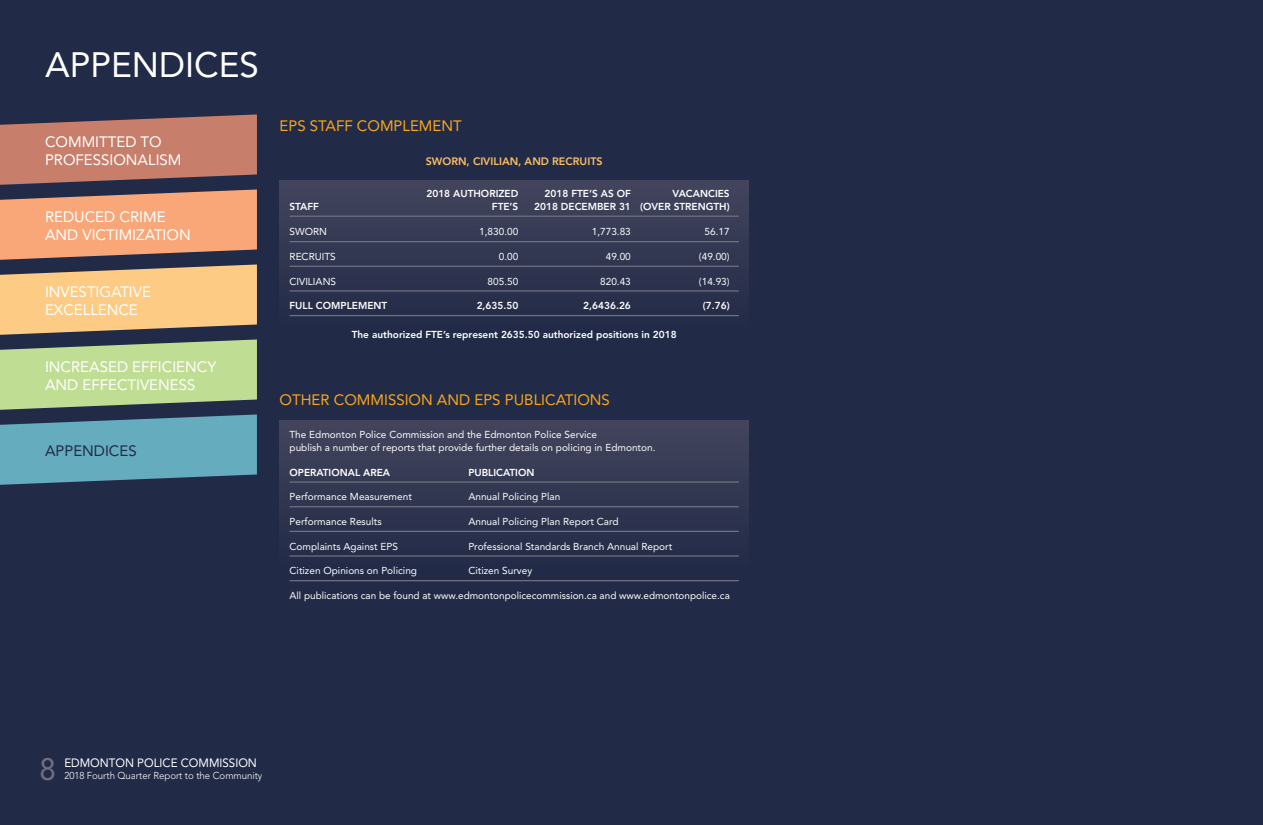
<style>
.page{position:relative;width:1263px;height:825px;background:#fff}
.page>*{position:absolute;margin:0;border:0;box-sizing:border-box;transform-origin:0 0}
.t1{font:35px "Avenir";color:#fff}
.t2{font:30.75px "Avenir";color:#716f83;scale:.96 1}
.t3{font:15px/18px "Avenir";color:#fff}
.t4{font:15px "Avenir";color:#faa61a}
.t5{font:15px "Avenir";color:#212b47}
.t6{font:12px "Avenir";color:#fff;scale:.96 1}
.t7{font:800 10.75px "Avenir";color:#fdbe64}
.t8{font:10px/13.4px "Avenir";color:#fff}
.t9{font:800 10px "Avenir";color:#fff}
.t10{font:300 10px "Avenir";color:#fff}
</style>
<div class="page">
<div style="left:0;top:0;width:1262px;height:825px;background:#212b47"></div>
<svg style="left:0;top:114px;width:257px;height:371px"></svg>
<div style="left:280px;top:420px;width:469px;height:165px;background:linear-gradient(to bottom,#42445c,#1f2845)"></div>
<div style="left:280px;top:180px;width:469px;height:165px;background:linear-gradient(to bottom,#42445c,#1f2945)"></div>
<hr style="left:289px;top:481px;width:450px;height:2px;background:#716f83">
<hr style="left:289px;top:506px;width:450px;height:1px;background:#716f83">
<hr style="left:289px;top:531px;width:450px;height:1px;background:#716f83">
<hr style="left:289px;top:555px;width:450px;height:2px;background:#716f83">
<hr style="left:289px;top:580px;width:450px;height:1px;background:#716f83">
<hr style="left:289px;top:216px;width:450px;height:1px;background:#716f83">
<hr style="left:289px;top:241px;width:450px;height:1px;background:#716f83">
<hr style="left:289px;top:266px;width:450px;height:1px;background:#716f83">
<hr style="left:289px;top:290px;width:450px;height:2px;background:#716f83">
<hr style="left:289px;top:315px;width:450px;height:1px;background:#716f83">
<h1 class="t1" style="left:45px;top:45px;width:216px">APPENDICES</h1>
<h3 class="t3" style="left:45px;top:133px;width:138px">COMMITTED TO<br>PROFESSIONALISM</h3>
<h3 class="t3" style="left:45px;top:208px;width:147px">REDUCED CRIME<br>AND VICTIMIZATION</h3>
<h3 class="t3" style="left:45px;top:282px;width:107px">INVESTIGATIVE<br>EXCELLENCE</h3>
<h3 class="t3" style="left:45px;top:358px;width:173px">INCREASED EFFICIENCY<br>AND EFFECTIVENESS</h3>
<h3 class="t5" style="left:45px;top:442px;width:93px">APPENDICES</h3>
<h3 class="t4" style="left:280px;top:117px;width:184px">EPS STAFF COMPLEMENT</h3>
<p class="t7" style="left:426px;top:155px;width:178px">SWORN, CIVILIAN, AND RECRUITS</p>
<p class="t9" style="left:426px;top:187px;width:93px">2018 AUTHORIZED</p>
<p class="t9" style="left:544px;top:187px;width:88px">2018 FTE’S AS OF</p>
<p class="t9" style="left:672px;top:187px;width:59px">VACANCIES</p>
<p class="t9" style="left:289px;top:201px;width:31px">STAFF</p>
<p class="t9" style="left:492px;top:201px;width:28px">FTE’S</p>
<p class="t9" style="left:534px;top:201px;width:197px">2018 DECEMBER 31 (OVER STRENGTH)</p>
<p class="t8" style="left:289px;top:225px;width:39px">SWORN</p>
<p class="t8" style="left:479px;top:225px;width:41px">1,830.00</p>
<p class="t8" style="left:592px;top:225px;width:41px">1,773.83</p>
<p class="t8" style="left:704px;top:225px;width:27px">56.17</p>
<p class="t8" style="left:289px;top:250px;width:48px">RECRUITS</p>
<p class="t8" style="left:499px;top:250px;width:21px">0.00</p>
<p class="t8" style="left:606px;top:250px;width:27px">49.00</p>
<p class="t8" style="left:699px;top:250px;width:32px">(49.00)</p>
<p class="t8" style="left:289px;top:275px;width:48px">CIVILIANS</p>
<p class="t8" style="left:487px;top:275px;width:32px">805.50</p>
<p class="t8" style="left:600px;top:275px;width:32px">820.43</p>
<p class="t8" style="left:699px;top:275px;width:32px">(14.93)</p>
<p class="t9" style="left:289px;top:300px;width:99px">FULL COMPLEMENT</p>
<p class="t9" style="left:477px;top:300px;width:43px">2,635.50</p>
<p class="t9" style="left:583px;top:300px;width:49px">2,6436.26</p>
<p class="t9" style="left:703px;top:300px;width:28px">(7.76)</p>
<p class="t9" style="left:352px;top:328px;width:326px">The authorized FTE’s represent 2635.50 authorized positions in 2018</p>
<h3 class="t4" style="left:280px;top:391px;width:332px">OTHER COMMISSION AND EPS PUBLICATIONS</h3>
<p class="t8" style="left:289px;top:428px;width:367px">The Edmonton Police Commission and the Edmonton Police Service<br>publish a number of reports that provide further details on policing in Edmonton.</p>
<p class="t9" style="left:289px;top:466px;width:102px">OPERATIONAL AREA</p>
<p class="t9" style="left:468px;top:466px;width:68px">PUBLICATION</p>
<p class="t8" style="left:289px;top:490px;width:124px">Performance Measurement</p>
<p class="t8" style="left:468px;top:490px;width:93px">Annual Policing Plan</p>
<p class="t8" style="left:289px;top:515px;width:94px">Performance Results</p>
<p class="t8" style="left:468px;top:515px;width:152px">Annual Policing Plan Report Card</p>
<p class="t8" style="left:289px;top:540px;width:110px">Complaints Against EPS</p>
<p class="t8" style="left:468px;top:540px;width:205px">Professional Standards Branch Annual Report</p>
<p class="t8" style="left:289px;top:564px;width:129px">Citizen Opinions on Policing</p>
<p class="t8" style="left:468px;top:564px;width:65px">Citizen Survey</p>
<p class="t8" style="left:289px;top:589px;width:442px">All publications can be found at www.edmontonpolicecommission.ca and www.edmontonpolice.ca</p>
<h2 class="t2" style="left:40px;top:751px;width:19px">8</h2>
<p class="t6" style="left:64px;top:756px;width:202px">EDMONTON POLICE COMMISSION</p>
<p class="t10" style="left:64px;top:770px;width:200px">2018 Fourth Quarter Report to the Community</p>
</div>
